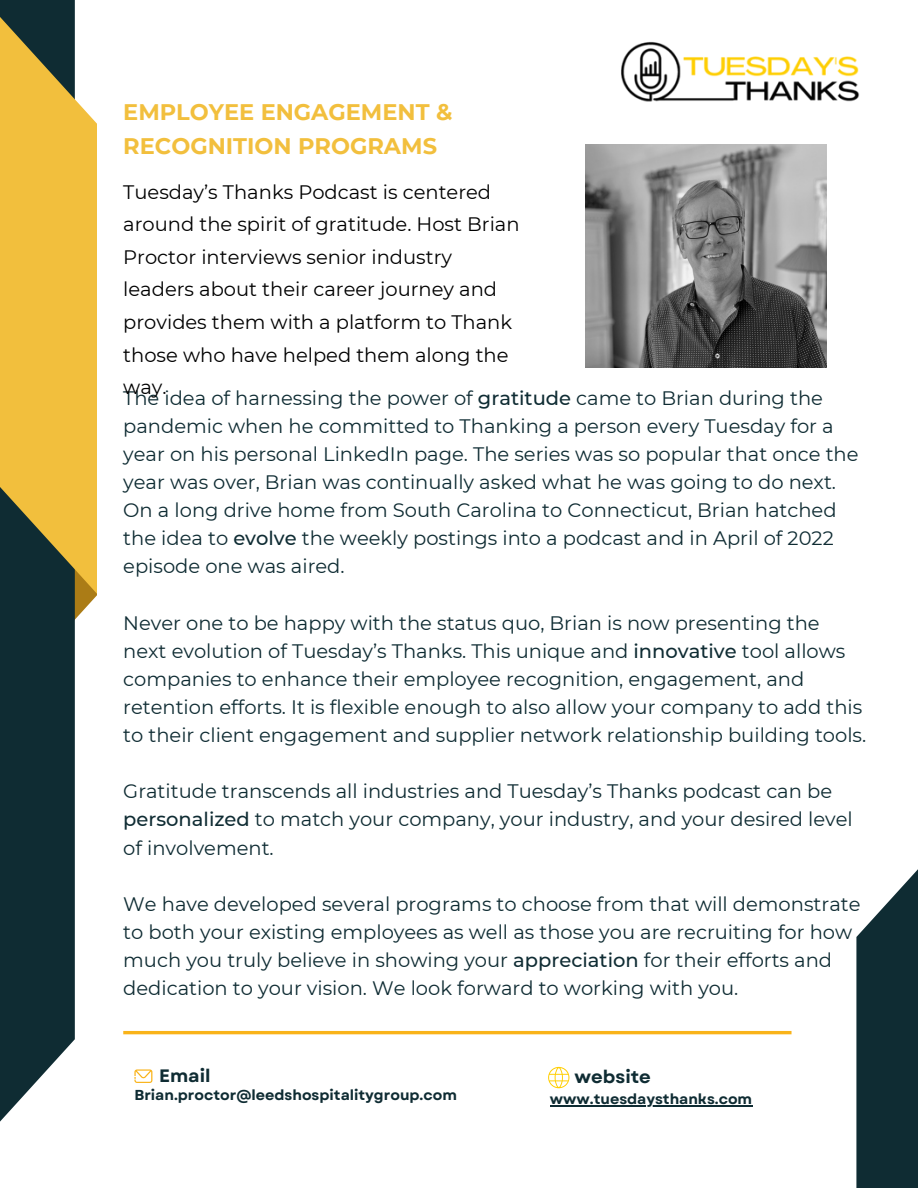
<style>
.page{position:relative;width:918px;height:1188px;background:#fff}
.page>*{position:absolute;margin:0;border:0;box-sizing:border-box;transform-origin:0 0}
.t1{font:700 22.5px/33.8px "Montserrat";color:#f2bf3d}
.t2{font:19.5px/28.2px "Montserrat";color:#0f2c33}
.t3{font:19.5px/32.7px "Montserrat";color:#000}
.t4{font:700 18px "Garet";color:#0f2c33}
.t5{font:700 14.4px "Garet";color:#0f2c33}
.s1{font-weight:500}
</style>
<div class="page">
<svg style="left:75px;top:594px;width:22px;height:26px"></svg>
<div style="left:0;top:0;width:75px;height:1152px;background:#0f2c33"></div>
<svg style="left:0;top:11px;width:97px;height:583px;fill:#f2bf3d"></svg>
<svg style="left:856px;top:869px;width:62px;height:319px;background:#2b454b"></svg>
<svg style="left:134px;top:1069px;width:18px;height:14px"></svg>
<hr style="left:123px;top:1031px;width:669px;height:3px;background:#f9b319">
<img style="left:621px;top:41px;width:239px;height:61px">
<svg style="left:548px;top:1067px;width:21px;height:21px"></svg>
<img style="left:586px;top:145px;width:240px;height:223px">
<hr style="left:550px;top:1105px;width:202px;height:2px;background:#0f2c33">
<p class="t1" style="left:123px;top:95px;width:331px">EMPLOYEE ENGAGEMENT &amp;<br>RECOGNITION PROGRAMS</p>
<p class="t3" style="left:123px;top:175px;width:398px">Tuesday’s Thanks Podcast is centered around the spirit of gratitude. Host Brian Proctor interviews senior industry leaders about their career journey and provides them with a platform to Thank those who have helped them along the way.</p>
<p class="t2" style="left:123px;top:383px;width:737px">The idea of harnessing the power of <span class="s1">gratitude</span> came to Brian during the pandemic when he committed to Thanking a person every Tuesday for a year on his personal LinkedIn page. The series was so popular that once the year was over, Brian was continually asked what he was going to do next.<br>On a long drive home from South Carolina to Connecticut, Brian hatched the idea to <span class="s1">evolve</span> the weekly postings into a podcast and in April of 2022 episode one was aired.</p>
<p class="t2" style="left:123px;top:608px;width:745px">Never one to be happy with the status quo, Brian is now presenting the next evolution of Tuesday’s Thanks. This unique and <span class="s1">innovative</span> tool allows companies to enhance their employee recognition, engagement, and retention efforts. It is flexible enough to also allow your company to add this to their client engagement and supplier network relationship building tools.</p>
<p class="t2" style="left:123px;top:777px;width:731px">Gratitude transcends all industries and Tuesday’s Thanks podcast can be <span class="s1">personalized</span> to match your company, your industry, and your desired level of involvement.</p>
<p class="t2" style="left:123px;top:890px;width:739px">We have developed several programs to choose from that will demonstrate to both your existing employees as well as those you are recruiting for how much you truly believe in showing your <span class="s1">appreciation</span> for their efforts and dedication to your vision. We look forward to working with you.</p>
<p class="t4" style="left:159px;top:1063px;width:53px">Email</p>
<p class="t5" style="left:134px;top:1085px;width:324px">Brian.proctor@leedshospitalitygroup.com</p>
<p class="t4" style="left:575px;top:1063px;width:78px">website</p>
<p class="t5" style="left:550px;top:1089px;width:204px">www.tuesdaysthanks.com</p>
</div>
